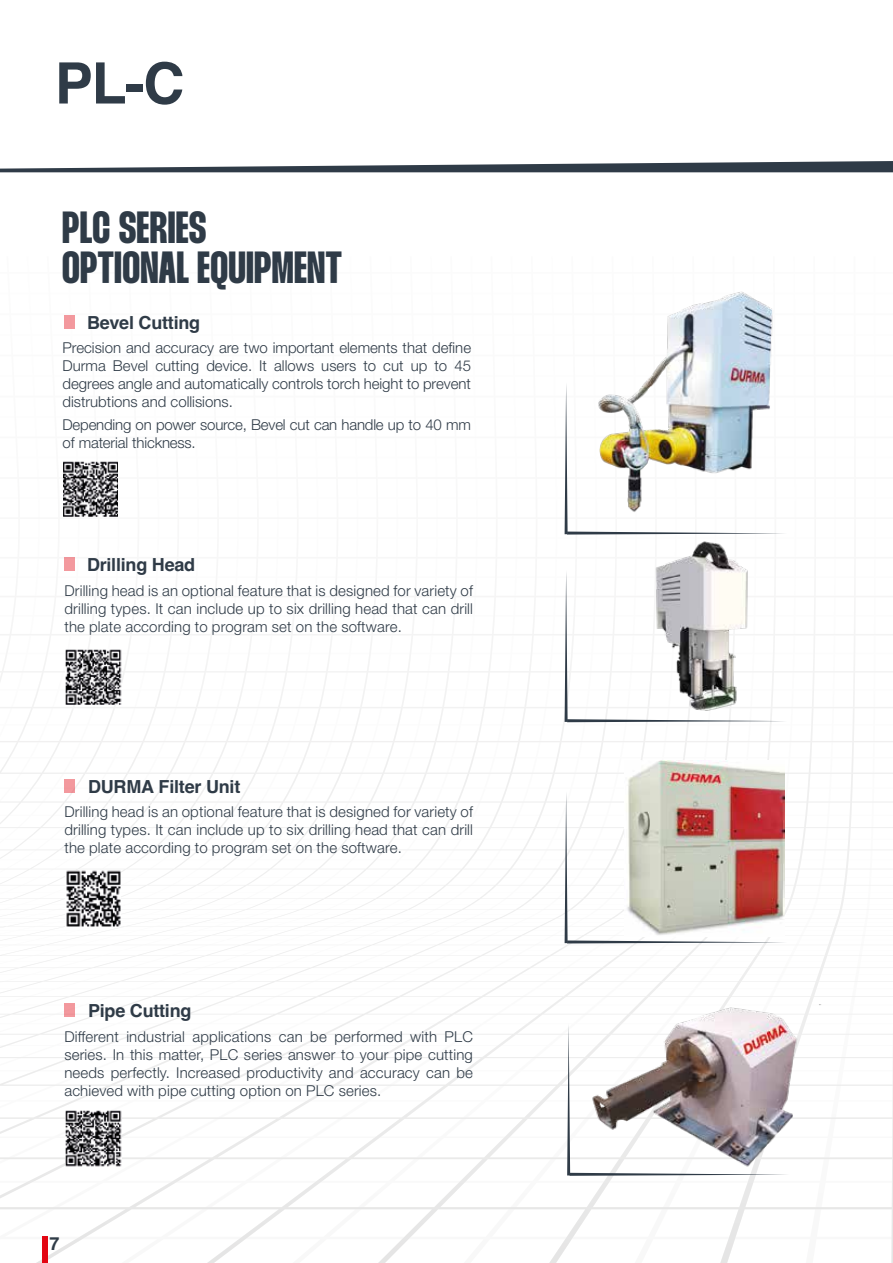
<style>
.page{position:relative;width:893px;height:1263px;background:#fff}
.page>*{position:absolute;margin:0;border:0;box-sizing:border-box;transform-origin:0 0}
.t1{font:700 57.15px "Helvetica";color:#2f3b47}
.t2{font:45px/40.5px "Thunder Bold LC";letter-spacing:.005em;color:#2f3b47}
.t3{font:700 18px "Helvetica";letter-spacing:-.015em;color:#2f3b47}
.t4{font:300 15px/18px "Helvetica Neue LT Pro";letter-spacing:.01em;color:#2f3b47;text-align:justify}
.t5{font:300 15px/18px "Helvetica Neue LT Pro";letter-spacing:-.01em;color:#2f3b47}
</style>
<div class="page">
<div style="left:43px;top:1237px;width:5px;height:26px;background:#e30613"></div>
<svg style="left:0;top:161px;width:893px;height:11px"></svg>
<div style="left:64px;top:557px;width:11px;height:14px;background:#f3999e"></div>
<img style="left:66px;top:649px;width:55px;height:56px">
<svg style="left:565px;top:385px;width:218px;height:149px"></svg>
<img style="left:586px;top:291px;width:197px;height:227px">
<svg style="left:565px;top:573px;width:218px;height:149px"></svg>
<img style="left:604px;top:541px;width:201px;height:171px">
<svg style="left:565px;top:791px;width:222px;height:152px"></svg>
<img style="left:624px;top:760px;width:160px;height:176px">
<svg style="left:567px;top:1026px;width:219px;height:150px"></svg>
<img style="left:577px;top:1004px;width:255px;height:170px">
<div style="left:64px;top:315px;width:11px;height:14px;background:#f3999e"></div>
<img style="left:63px;top:461px;width:55px;height:55px">
<div style="left:64px;top:779px;width:11px;height:14px;background:#f3999e"></div>
<img style="left:66px;top:870px;width:55px;height:56px">
<div style="left:64px;top:1003px;width:11px;height:14px;background:#f2989e"></div>
<img style="left:65px;top:1110px;width:56px;height:56px">
<h1 class="t1" style="left:55px;top:49px;width:131px">PL-C</h1>
<h2 class="t2" style="left:62px;top:208px;width:281px">PLC SERIES<br>OPTIONAL EQUIPMENT</h2>
<p class="t3" style="left:87px;top:312px;width:115px">Bevel Cutting</p>
<p class="t4" style="left:62px;top:338px;width:410px">Precision and accuracy are two important elements that define Durma Bevel cutting device. It allows users to cut up to 45 degrees angle and automatically controls torch height to prevent distrubtions and collisions.</p>
<p class="t5" style="left:62px;top:415px;width:410px">Depending on power source, Bevel cut can handle up to 40 mm of material thickness.</p>
<p class="t3" style="left:87px;top:554px;width:110px">Drilling Head</p>
<p class="t4" style="left:64px;top:582px;width:410px">Drilling head is an optional feature that is designed for variety of drilling types. It can include up to six drilling head that can drill the plate according to program set on the software.</p>
<p class="t3" style="left:88px;top:775px;width:154px">DURMA Filter Unit</p>
<p class="t4" style="left:64px;top:802px;width:410px">Drilling head is an optional feature that is designed for variety of drilling types. It can include up to six drilling head that can drill the plate according to program set on the software.</p>
<p class="t3" style="left:88px;top:999px;width:105px">Pipe Cutting</p>
<p class="t4" style="left:64px;top:1027px;width:410px">Different industrial applications can be performed with PLC series. In this matter, PLC series answer to your pipe cutting needs perfectly. Increased productivity and accuracy can be achieved with pipe cutting option on PLC series.</p>
<p class="t3" style="left:49px;top:1232px;width:12px">7</p>
</div>
